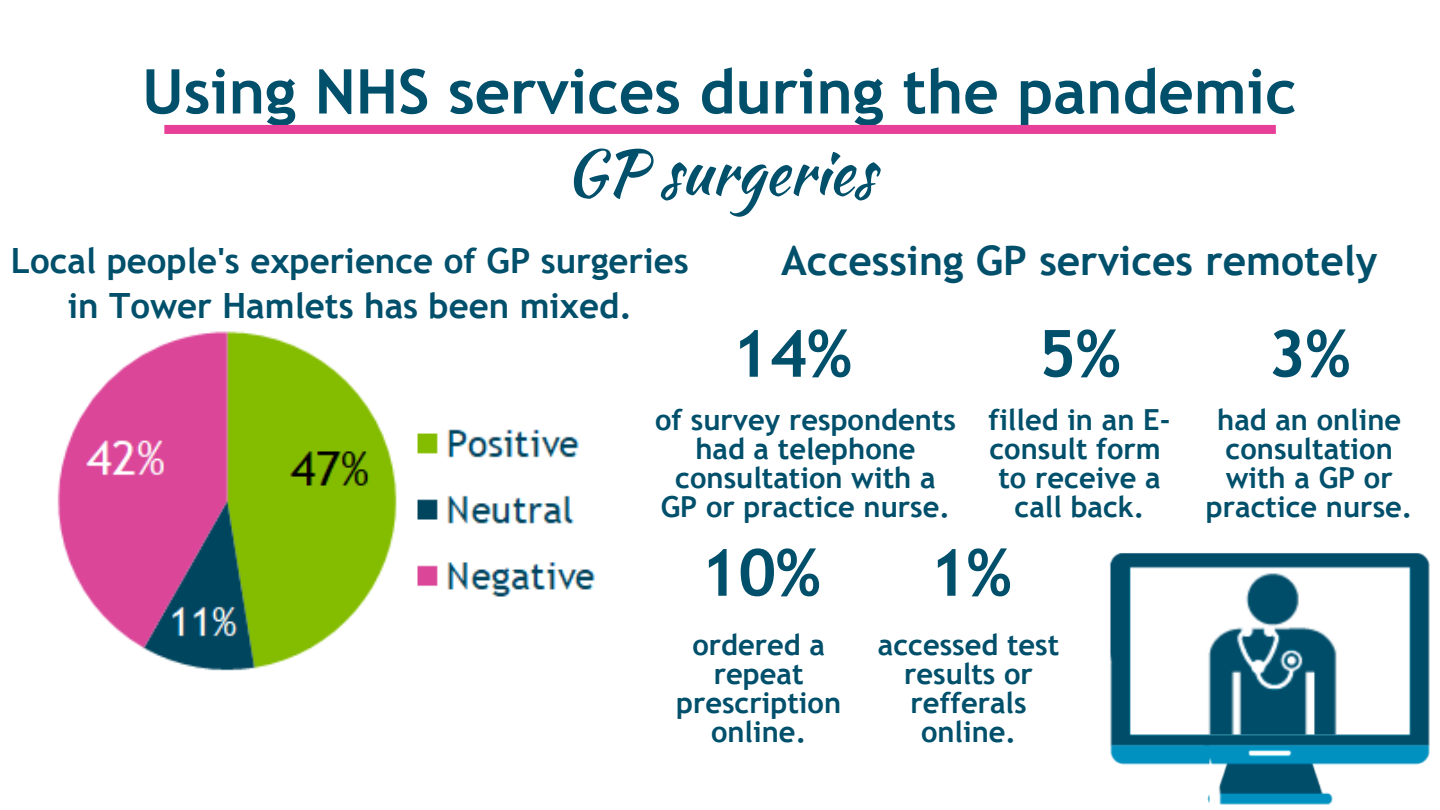
<style>
.page{position:relative;width:1440px;height:810px;background:#fff}
.page>*{position:absolute;margin:0;border:0;box-sizing:border-box;transform-origin:0 0}
.t1{font:700 65px "Trebuchet MS";color:#004f6b}
.t2{font:700 61.7px "Trebuchet MS";color:#004f6b}
.t3{font:61.7px "Kaushan Script";color:#004f6b}
.t4{font:700 40.8px "Trebuchet MS";color:#004f6b}
.t5{font:700 34.8px/44.7px "Trebuchet MS";color:#004f6b;text-align:center}
.t6{font:700 29px/29px "Trebuchet MS";color:#004f6b;text-align:center}
</style>
<div class="page">
<svg style="left:164px;top:125px;width:1112px;height:9px"></svg>
<img style="left:1110px;top:553px;width:320px;height:252px">
<img style="left:57px;top:331px;width:538px;height:340px">
<h2 class="t2" style="left:142px;top:56px;width:1156px">Using NHS services during the pandemic</h2>
<h2 class="t3" style="left:565px;top:127px;width:311px">GP surgeries</h2>
<p class="t5" style="left:11px;top:238px;width:679px">Local people's experience of GP surgeries in Tower Hamlets has been mixed.</p>
<h3 class="t4" style="left:781px;top:236px;width:598px">Accessing GP services remotely</h3>
<h1 class="t1" style="left:732px;top:316px;width:122px">14%</h1>
<p class="t6" style="left:655px;top:405px;width:302px">of survey respondents had a telephone consultation with a<br>GP or practice nurse.</p>
<h1 class="t1" style="left:1038px;top:316px;width:84px">5%</h1>
<p class="t6" style="left:989px;top:405px;width:183px">filled in an E&shy;consult form to receive a call back.</p>
<h1 class="t1" style="left:700px;top:535px;width:122px">10%</h1>
<p class="t6" style="left:676px;top:630px;width:167px">ordered a repeat prescription online.</p>
<h1 class="t1" style="left:929px;top:535px;width:84px">1%</h1>
<p class="t6" style="left:878px;top:630px;width:183px">accessed test results or refferals online.</p>
<h1 class="t1" style="left:1268px;top:316px;width:84px">3%</h1>
<p class="t6" style="left:1206px;top:405px;width:208px">had an online consultation with a GP or practice nurse.</p>
</div>
